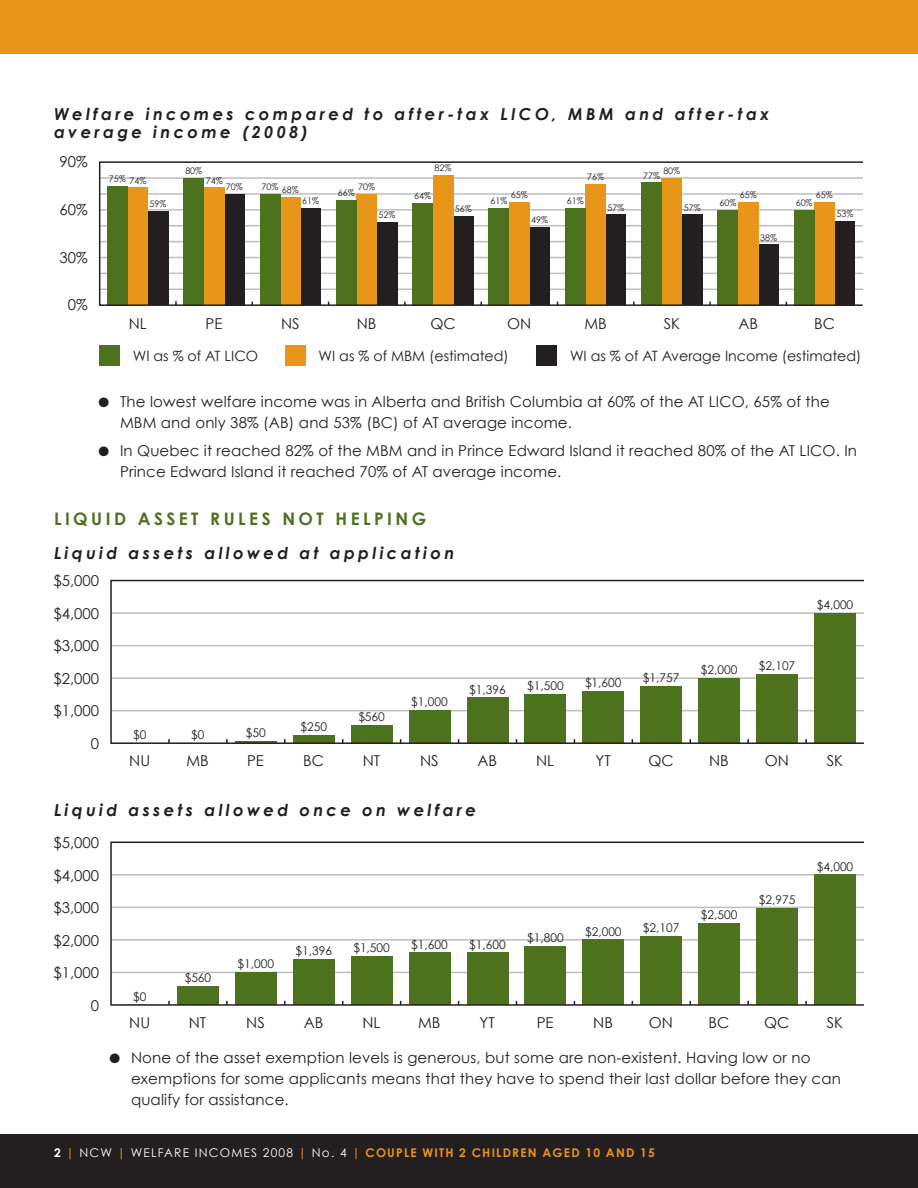
<style>
.page{position:relative;width:918px;height:1188px;background:#fff}
.page>*{position:absolute;margin:0;border:0;box-sizing:border-box;transform-origin:0 0}
.t1{font:700 17.25px "Century Gothic";letter-spacing:.2em;color:#4c721d}
.t2{font:italic 700 16.5px/18px "Century Gothic";letter-spacing:.2em;color:#231f20}
.t3{font:15px/21px "Century Gothic";letter-spacing:.01em;color:#231f20}
.t4{font:14.25px "Century Gothic";color:#231f20}
.t5{font:12px "Century Gothic";color:#231f20}
.t6{font:700 12px "Century Gothic";letter-spacing:.1em;color:#e99519}
.t7{font:9px "Century Gothic";color:#231f20}
.s1{color:#fff}
.s2{font-weight:400;color:#fff}
</style>
<div class="page">
<div style="left:0;top:1134px;width:918px;height:54px;background:#231f20"></div>
<div style="left:0;top:0;width:918px;height:54px;background:#e99519"></div>
<svg style="left:98px;top:161px;width:764px;height:145px"></svg>
<div style="left:100px;top:346px;width:20px;height:20px;background:#4c721d"></div>
<div style="left:285px;top:346px;width:21px;height:20px;background:#e99519"></div>
<div style="left:537px;top:346px;width:20px;height:20px;background:#231f20"></div>
<svg style="left:110px;top:579px;width:754px;height:165px"></svg>
<svg style="left:110px;top:841px;width:754px;height:165px"></svg>
<p class="t2" style="left:54px;top:105px;width:717px">Welfare incomes compared to after-tax LICO, MBM and after-tax average income (2008)</p>
<p class="t3" style="left:60px;top:151px;width:30px">90%</p>
<p class="t3" style="left:60px;top:199px;width:30px">60%</p>
<p class="t3" style="left:60px;top:246px;width:30px">30%</p>
<p class="t3" style="left:68px;top:294px;width:21px">0%</p>
<p class="t7" style="left:109px;top:174px;width:39px">75% 74%</p>
<p class="t7" style="left:150px;top:199px;width:18px">59%</p>
<p class="t7" style="left:185px;top:165px;width:18px">80%</p>
<p class="t7" style="left:206px;top:175px;width:18px">74%</p>
<p class="t7" style="left:226px;top:181px;width:18px">70%</p>
<p class="t7" style="left:262px;top:183px;width:39px">70% 68%</p>
<p class="t7" style="left:302px;top:195px;width:18px">61%</p>
<p class="t7" style="left:358px;top:181px;width:18px">70%</p>
<p class="t7" style="left:338px;top:187px;width:18px">66%</p>
<p class="t7" style="left:379px;top:210px;width:18px">52%</p>
<p class="t7" style="left:435px;top:162px;width:18px">82%</p>
<p class="t7" style="left:414px;top:191px;width:18px">64%</p>
<p class="t7" style="left:455px;top:203px;width:18px">56%</p>
<p class="t7" style="left:511px;top:189px;width:18px">65%</p>
<p class="t7" style="left:490px;top:195px;width:18px">61%</p>
<p class="t7" style="left:531px;top:214px;width:18px">49%</p>
<p class="t7" style="left:587px;top:172px;width:18px">76%</p>
<p class="t7" style="left:567px;top:195px;width:18px">61%</p>
<p class="t7" style="left:608px;top:202px;width:18px">57%</p>
<p class="t7" style="left:663px;top:165px;width:18px">80%</p>
<p class="t7" style="left:643px;top:170px;width:18px">77%</p>
<p class="t7" style="left:684px;top:202px;width:18px">57%</p>
<p class="t7" style="left:740px;top:189px;width:18px">65%</p>
<p class="t7" style="left:719px;top:197px;width:18px">60%</p>
<p class="t7" style="left:760px;top:232px;width:18px">38%</p>
<p class="t7" style="left:816px;top:189px;width:18px">65%</p>
<p class="t7" style="left:796px;top:197px;width:18px">60%</p>
<p class="t7" style="left:836px;top:208px;width:18px">53%</p>
<p class="t3" style="left:129px;top:313px;width:20px">NL</p>
<p class="t3" style="left:206px;top:313px;width:18px">PE</p>
<p class="t3" style="left:281px;top:313px;width:20px">NS</p>
<p class="t3" style="left:357px;top:313px;width:21px">NB</p>
<p class="t3" style="left:430px;top:313px;width:27px">QC</p>
<p class="t3" style="left:507px;top:313px;width:26px">ON</p>
<p class="t3" style="left:584px;top:313px;width:24px">MB</p>
<p class="t3" style="left:664px;top:313px;width:18px">SK</p>
<p class="t3" style="left:738px;top:313px;width:21px">AB</p>
<p class="t3" style="left:814px;top:313px;width:22px">BC</p>
<p class="t4" style="left:133px;top:347px;width:127px">WI as % of AT LICO</p>
<p class="t4" style="left:319px;top:347px;width:192px">WI as % of MBM (estimated)</p>
<p class="t4" style="left:570px;top:347px;width:293px">WI as % of AT Average Income (estimated)</p>
<p class="t3" style="left:98px;top:391px;width:620px">● The lowest welfare income was in Alberta and British Columbia at 60% of the AT LICO</p>
<p class="t3" style="left:745px;top:391px;width:87px">, 65% of the</p>
<p class="t3" style="left:120px;top:412px;width:454px">MBM and only 38% (AB) and 53% (BC) of AT average income.</p>
<p class="t3" style="left:98px;top:440px;width:711px">● In Quebec it reached 82% of the MBM and in Prince Edward Island it reached 80% of the AT LICO</p>
<p class="t3" style="left:836px;top:440px;width:23px">. In</p>
<p class="t3" style="left:120px;top:461px;width:443px">Prince Edward Island it reached 70% of AT average income.</p>
<p class="t1" style="left:54px;top:508px;width:374px">LIQUID ASSET RULES NOT HELPING</p>
<p class="t2" style="left:54px;top:543px;width:402px">Liquid assets allowed at application</p>
<p class="t3" style="left:54px;top:570px;width:47px">$5,000</p>
<p class="t3" style="left:54px;top:603px;width:47px">$4,000</p>
<p class="t3" style="left:54px;top:635px;width:47px">$3,000</p>
<p class="t3" style="left:54px;top:668px;width:47px">$2,000</p>
<p class="t3" style="left:54px;top:700px;width:47px">$1,000</p>
<p class="t3" style="left:91px;top:733px;width:10px">0</p>
<p class="t5" style="left:133px;top:727px;width:15px">$0</p>
<p class="t3" style="left:129px;top:750px;width:22px">NU</p>
<p class="t5" style="left:191px;top:727px;width:15px">$0</p>
<p class="t3" style="left:186px;top:750px;width:24px">MB</p>
<p class="t5" style="left:246px;top:726px;width:21px">$50</p>
<p class="t3" style="left:247px;top:750px;width:18px">PE</p>
<p class="t5" style="left:300px;top:719px;width:28px">$250</p>
<p class="t3" style="left:303px;top:750px;width:22px">BC</p>
<p class="t5" style="left:358px;top:709px;width:28px">$560</p>
<p class="t3" style="left:363px;top:750px;width:19px">NT</p>
<p class="t5" style="left:411px;top:695px;width:38px">$1,000</p>
<p class="t3" style="left:420px;top:750px;width:20px">NS</p>
<p class="t5" style="left:469px;top:682px;width:38px">$1,396</p>
<p class="t3" style="left:477px;top:750px;width:21px">AB</p>
<p class="t2" style="left:54px;top:800px;width:424px">Liquid assets allowed once on welfare</p>
<p class="t3" style="left:54px;top:832px;width:47px">$5,000</p>
<p class="t3" style="left:54px;top:864px;width:47px">$4,000</p>
<p class="t3" style="left:54px;top:897px;width:47px">$3,000</p>
<p class="t3" style="left:54px;top:929px;width:47px">$2,000</p>
<p class="t3" style="left:54px;top:962px;width:47px">$1,000</p>
<p class="t3" style="left:91px;top:995px;width:10px">0</p>
<p class="t5" style="left:133px;top:989px;width:15px">$0</p>
<p class="t3" style="left:129px;top:1012px;width:22px">NU</p>
<p class="t5" style="left:185px;top:971px;width:28px">$560</p>
<p class="t3" style="left:189px;top:1012px;width:19px">NT</p>
<p class="t5" style="left:238px;top:957px;width:38px">$1,000</p>
<p class="t3" style="left:246px;top:1012px;width:20px">NS</p>
<p class="t5" style="left:295px;top:944px;width:38px">$1,396</p>
<p class="t3" style="left:304px;top:1012px;width:21px">AB</p>
<p class="t5" style="left:353px;top:940px;width:38px">$1,500</p>
<p class="t5" style="left:411px;top:937px;width:38px">$1,600</p>
<p class="t5" style="left:469px;top:937px;width:38px">$1,600</p>
<p class="t3" style="left:362px;top:1012px;width:20px">NL</p>
<p class="t3" style="left:418px;top:1012px;width:24px">MB</p>
<p class="t3" style="left:480px;top:1012px;width:17px">YT</p>
<p class="t5" style="left:527px;top:679px;width:38px">$1,500</p>
<p class="t5" style="left:585px;top:675px;width:38px">$1,600</p>
<p class="t5" style="left:643px;top:670px;width:38px">$1,757</p>
<p class="t5" style="left:701px;top:662px;width:38px">$2,000</p>
<p class="t5" style="left:759px;top:659px;width:38px">$2,107</p>
<p class="t3" style="left:536px;top:750px;width:20px">NL</p>
<p class="t3" style="left:595px;top:750px;width:17px">YT</p>
<p class="t3" style="left:648px;top:750px;width:27px">QC</p>
<p class="t3" style="left:709px;top:750px;width:21px">NB</p>
<p class="t3" style="left:765px;top:750px;width:26px">ON</p>
<p class="t5" style="left:527px;top:930px;width:38px">$1,800</p>
<p class="t5" style="left:585px;top:924px;width:38px">$2,000</p>
<p class="t5" style="left:643px;top:921px;width:38px">$2,107</p>
<p class="t5" style="left:701px;top:908px;width:38px">$2,500</p>
<p class="t5" style="left:759px;top:892px;width:38px">$2,975</p>
<p class="t3" style="left:537px;top:1012px;width:18px">PE</p>
<p class="t3" style="left:593px;top:1012px;width:21px">NB</p>
<p class="t3" style="left:649px;top:1012px;width:26px">ON</p>
<p class="t3" style="left:709px;top:1012px;width:22px">BC</p>
<p class="t3" style="left:764px;top:1012px;width:27px">QC</p>
<p class="t5" style="left:817px;top:597px;width:38px">$4,000</p>
<p class="t3" style="left:827px;top:750px;width:18px">SK</p>
<p class="t5" style="left:817px;top:859px;width:38px">$4,000</p>
<p class="t3" style="left:827px;top:1012px;width:18px">SK</p>
<p class="t3" style="left:131px;top:1047px;width:711px;text-indent:-22px">● N one of the asset exemption levels is generous, but some are non-existent. Having low or no exemptions for some applicants means that they have to spend their last dollar before they can qualify for assistance.</p>
<p class="t6" style="left:54px;top:1145px;width:602px"><span class="s1">2</span> | <span class="s2">NCw</span> | <span class="s2">Welfare incomes 2008</span> | <span class="s2">No. 4</span> | COUPLE WITH 2 CHILDREN AGED 10 AND 15</p>
</div>
